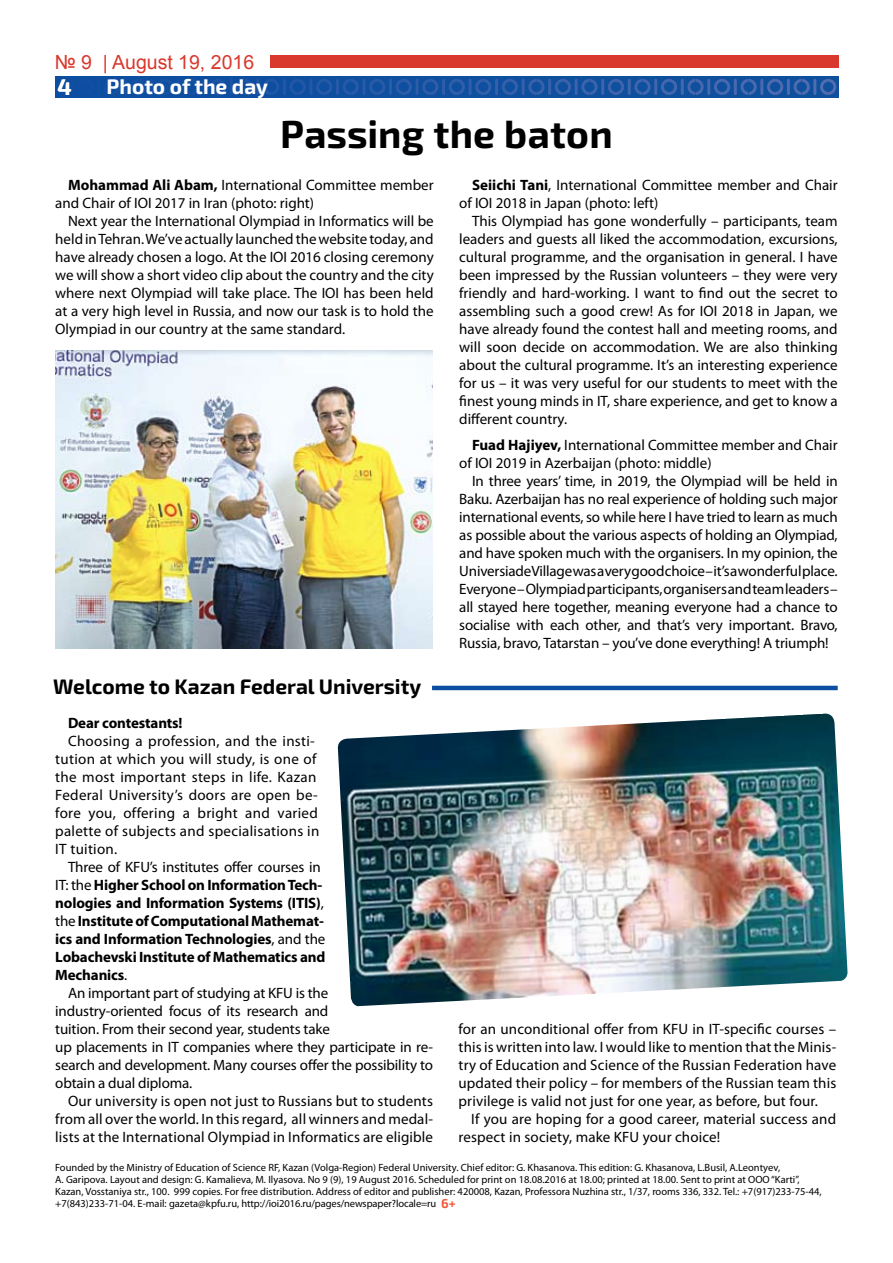
<style>
.page{position:relative;width:893px;height:1263px;background:#fff}
.page>*{position:absolute;margin:0;border:0;box-sizing:border-box;transform-origin:0 0}
.t1{font:700 39px "Exo 2";letter-spacing:.005em;color:#000}
.t2{font:700 22.5px "Exo 2";color:#fff}
.t3{font:700 21px "Exo 2";color:#000}
.t4{font:700 21px "Exo 2";color:#fff}
.t5{font:19.5px "Arial";color:#d9382c}
.t6{font:15px/18px "Myriad Pro";color:#000}
.t7{font:700 15px/18px "Myriad Pro";letter-spacing:-.01em;color:#000}
.t8{font:15px/18px "Myriad Pro";letter-spacing:.02em;color:#000}
.t9{font:10.5px/12px "Myriad Pro";color:#000}
.s1{font-weight:700}
.s2{font-weight:400}
.s3{font-family:"Exo 2";font-weight:700;font-size:12.9px;color:#f15b40}
</style>
<div class="page">
<svg style="left:55px;top:76px;width:783px;height:22px;background:#1752a1"></svg>
<div style="left:270px;top:55px;width:568px;height:13px;background:#d9382c"></div>
<hr style="left:432px;top:686px;width:406px;height:4px;background:#0e4ea2">
<img style="left:55px;top:351px;width:378px;height:297px">
<img style="left:337px;top:714px;width:511px;height:292px">
<h3 class="t5" style="left:55px;top:50px;width:201px">№ 9 | August 19, 2016</h3>
<h3 class="t4" style="left:107px;top:74px;width:163px">Photo of the day</h3>
<h2 class="t2" style="left:58px;top:73px;width:16px">4</h2>
<h1 class="t1" style="left:280px;top:111px;width:334px">Passing the baton</h1>
<p class="t6" style="left:55px;top:176px;width:380px;text-indent:13px"><span class="s1">Mohammad Ali Abam,</span> International Committee member and Chair of IOI 2017 in Iran (photo: right)</p>
<p class="t6" style="left:55px;top:212px;width:380px;text-align:justify;text-indent:13px">Next year the International Olympiad in Informatics will be held in Tehran. We’ve actually launched the website today, and have already chosen a logo. At the IOI 2016 closing ceremony we will show a short video clip about the country and the city where next Olympiad will take place. The IOI has been held at a very high level in Russia, and now our task is to hold the Olympiad in our country at the same standard.</p>
<p class="t6" style="left:459px;top:176px;width:380px;text-indent:13px"><span class="s1">Seiichi Tani</span>, International Committee member and Chair of IOI 2018 in Japan (photo: left)</p>
<p class="t6" style="left:459px;top:212px;width:380px;text-align:justify;text-indent:13px">This Olympiad has gone wonderfully – participants, team leaders and guests all liked the accommodation, excursions, cultural programme, and the organisation in general. I have been impressed by the Russian volunteers – they were very friendly and hard-working. I want to find out the secret to assembling such a good crew! As for IOI 2018 in Japan, we have already found the contest hall and meeting rooms, and will soon decide on accommodation. We are also thinking about the cultural programme. It’s an interesting experience for us – it was very useful for our students to meet with the finest young minds in IT, share experience, and get to know a different country.</p>
<p class="t6" style="left:459px;top:435px;width:380px;text-indent:13px"><span class="s1">Fuad Hajiyev,</span> International Committee member and Chair of IOI 2019 in Azerbaijan (photo: middle)</p>
<p class="t6" style="left:459px;top:471px;width:380px;text-align:justify;text-indent:13px">In three years’ time, in 2019, the Olympiad will be held in Baku. Azerbaijan has no real experience of holding such major international events, so while here I have tried to learn as much as possible about the various aspects of holding an Olympiad, and have spoken much with the organisers. In my opinion, the Universiade Village was a very good choice – it’s a wonderful place.<br>Everyone – Olympiad participants, organisers and team leaders – all stayed here together, meaning everyone had a chance to socialise with each other, and that’s very important. Bravo, Russia, bravo, Tatarstan – you’ve done everything! A triumph!</p>
<h3 class="t3" style="left:53px;top:674px;width:370px">Welcome to Kazan Federal University</h3>
<p class="t7" style="left:68px;top:713px;width:116px">Dear contestants!</p>
<p class="t8" style="left:55px;top:731px;width:266px;text-indent:13px">Choosing a profession, and the insti&shy;tution at which you will study, is one of the most important steps in life. Kazan Federal University’s doors are open be&shy;fore you, offering a bright and varied palette of subjects and specialisations in IT tuition.</p>
<p class="t7" style="left:55px;top:857px;width:272px;text-indent:13px"><span class="s2">Three of KFU’s institutes offer courses in IT: the</span> Higher School on Information Tech&shy;nologies and Information Systems (ITIS)<span class="s2">, the</span> Institute of Computational Mathemat&shy;ics and Information Technologies<span class="s2">, and the </span>Lobachevski Institute of Mathematics and Mechanics<span class="s2">.</span></p>
<p class="t6" style="left:55px;top:983px;width:379px;text-indent:13px">An important part of studying at KFU is the industry-oriented focus of its research and<br>tuition. From their second year, students take<br>up placements in IT companies where they participate in re&shy;search and development. Many courses offer the possibility to obtain a dual diploma.</p>
<p class="t6" style="left:55px;top:1091px;width:379px;text-align:justify;text-indent:13px">Our university is open not just to Russians but to students from all over the world. In this regard, all winners and medal&shy;lists at the International Olympiad in Informatics are eligible</p>
<p class="t6" style="left:459px;top:1019px;width:379px;text-align:justify">for an unconditional offer from KFU in IT-specific courses – this is written into law. I would like to mention that the Minis&shy;try of Education and Science of the Russian Federation have updated their policy – for members of the Russian team this privilege is valid not just for one year, as before, but four.</p>
<p class="t6" style="left:459px;top:1109px;width:379px;text-indent:13px">If you are hoping for a good career, material success and respect in society, make KFU your choice!</p>
<p class="t9" style="left:55px;top:1161px;width:768px">Founded by the Ministry of Education of Science RF, Kazan (Volga-Region) Federal University. Chief editor: G. Khasanova. This edition: G. Khasanova, L.Busil, A.Leontyev,<br>A. Garipova. Layout and design: G. Kamalieva, M. Ilyasova. No 9 (9), 19 August 2016. Scheduled for print on 18.08.2016 at 18.00; printed at 18.00. Sent to print at OOO “Karti”, Kazan, Vosstaniya str., 100. 999 copies. For free distribution. Address of editor and publisher: 420008, Kazan, Professora Nuzhina str., 1/37, rooms 336, 332. Tel.: +7(917)233-75-44, +7(843)233-71-04. E-mail: gazeta@kpfu.ru, http://ioi2016.ru/pages/newspaper?locale=ru <span class="s3">6+</span></p>
</div>
